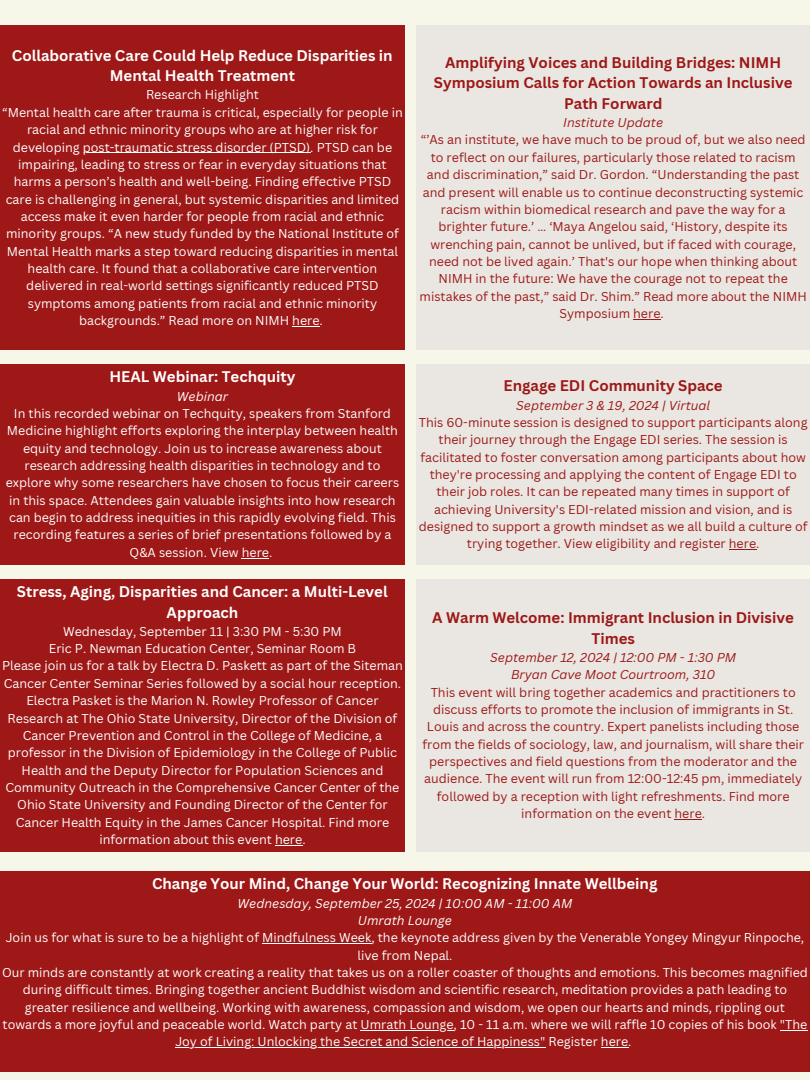
<style>
.page{position:relative;width:810px;height:1080px;background:#f6f6e9}
.page>*{position:absolute;margin:0;border:0;box-sizing:border-box;transform-origin:0 0}
.t1{font:700 15px/20.6px "Canva Sans";color:#fff;text-align:center}
.t2{font:700 15px/20.6px "Canva Sans";color:#9d1817;text-align:center}
.t3{font:12.5px/17.4px "Canva Sans";color:#fff;text-align:center}
.t4{font:12.5px/17.4px "Canva Sans";color:#9d1817;text-align:center}
.t5{font:italic 12.5px/17.4px "Canva Sans";color:#fff;text-align:center}
.s1{font-style:italic}
</style>
<div class="page">
<div style="left:0;top:25px;width:405px;height:325px;background:#9d1817"></div>
<hr style="left:83px;top:152px;width:227px;height:1px;background:#fff">
<svg style="left:292px;top:326px;width:28px;height:1px"></svg>
<div style="left:416px;top:25px;width:394px;height:325px;background:#eae7e2"></div>
<svg style="left:633px;top:319px;width:28px;height:1px"></svg>
<div style="left:0;top:364px;width:405px;height:200px;background:#9d1817"></div>
<svg style="left:242px;top:558px;width:27px;height:1px"></svg>
<div style="left:416px;top:579px;width:394px;height:272px;background:#eae7e2"></div>
<svg style="left:675px;top:819px;width:27px;height:1px"></svg>
<div style="left:0;top:579px;width:405px;height:272px;background:#9d1817"></div>
<svg style="left:275px;top:845px;width:27px;height:1px"></svg>
<div style="left:416px;top:364px;width:394px;height:200px;background:#eae7e2"></div>
<svg style="left:729px;top:549px;width:27px;height:1px"></svg>
<div style="left:0;top:871px;width:810px;height:200px;background:#9d1817"></div>
<hr style="left:262px;top:943px;width:109px;height:1px;background:#fff">
<hr style="left:361px;top:1030px;width:93px;height:1px;background:#fff">
<svg style="left:780px;top:1030px;width:27px;height:1px"></svg>
<hr style="left:175px;top:1047px;width:370px;height:1px;background:#fff">
<svg style="left:601px;top:1047px;width:27px;height:1px"></svg>
<h1 class="t1" style="left:12px;top:44px;width:382px">Collaborative Care Could Help Reduce Disparities in<br>Mental Health Treatment</h1>
<h1 class="t3" style="left:2px;top:86px;width:402px">Research Highlight<br>“Mental health care after trauma is critical, especially for people in racial and ethnic minority groups who are at higher risk for developing post-traumatic stress disorder (PTSD). PTSD can be</h1>
<h1 class="t3" style="left:6px;top:155px;width:395px">impairing, leading to stress or fear in everyday situations that harms a person’s health and well-being. Finding effective PTSD care is challenging in general, but systemic disparities and limited access make it even harder for people from racial and ethnic minority groups. “A new study funded by the National Institute of Mental Health marks a step toward reducing disparities in mental health care. It found that a collaborative care intervention delivered in real-world settings significantly reduced PTSD symptoms among patients from racial and ethnic minority backgrounds.” Read more on NIMH here.</h1>
<h1 class="t1" style="left:109px;top:366px;width:188px">HEAL Webinar: Techquity</h1>
<h1 class="t3" style="left:6px;top:387px;width:395px"><span class="s1">Webinar<br></span>In this recorded webinar on Techquity, speakers from Stanford Medicine highlight efforts exploring the interplay between health equity and technology. Join us to increase awareness about research addressing health disparities in technology and to explore why some researchers have chosen to focus their careers in this space. Attendees gain valuable insights into how research can begin to address inequities in this rapidly evolving field. This recording features a series of brief presentations followed by a Q&amp;A session. View here.</h1>
<h1 class="t1" style="left:17px;top:581px;width:372px">Stress, Aging, Disparities and Cancer: a Multi-Level<br>Approach</h1>
<h1 class="t3" style="left:2px;top:622px;width:402px">Wednesday, September 11 | 3:30 PM - 5:30 PM<br>Eric P. Newman Education Center, Seminar Room B<br>Please join us for a talk by Electra D. Paskett as part of the Siteman Cancer Center Seminar Series followed by a social hour reception.<br>Electra Pasket is the Marion N. Rowley Professor of Cancer Research at The Ohio State University, Director of the Division of Cancer Prevention and Control in the College of Medicine, a professor in the Division of Epidemiology in the College of Public Health and the Deputy Director for Population Sciences and Community Outreach in the Comprehensive Cancer Center of the Ohio State University and Founding Director of the Center for Cancer Health Equity in the James Cancer Hospital. Find more information about this event here.</h1>
<h1 class="t2" style="left:434px;top:51px;width:360px">Amplifying Voices and Building Bridges: NIMH<br>Symposium Calls for Action Towards an Inclusive<br>Path Forward</h1>
<h1 class="t4" style="left:420px;top:114px;width:389px"><span class="s1">Institute Update<br></span>“’As an institute, we have much to be proud of, but we also need to reflect on our failures, particularly those related to racism and discrimination,” said Dr. Gordon. “Understanding the past and present will enable us to continue deconstructing systemic racism within biomedical research and pave the way for a brighter future.’ … ‘Maya Angelou said, ‘History, despite its wrenching pain, cannot be unlived, but if faced with courage, need not be lived again.’ That's our hope when thinking about NIMH in the future: We have the courage not to repeat the mistakes of the past,” said Dr. Shim.” Read more about the NIMH Symposium here.</h1>
<h1 class="t2" style="left:504px;top:375px;width:221px">Engage EDI Community Space</h1>
<h1 class="t4" style="left:419px;top:396px;width:390px"><span class="s1">September 3 &amp; 19, 2024 | Virtual<br></span>This 60-minute session is designed to support participants along their journey through the Engage EDI series. The session is facilitated to foster conversation among participants about how they're processing and applying the content of Engage EDI to their job roles. It can be repeated many times in support of achieving University's EDI-related mission and vision, and is designed to support a growth mindset as we all build a culture of trying together. View eligibility and register here.</h1>
<h1 class="t2" style="left:432px;top:607px;width:363px">A Warm Welcome: Immigrant Inclusion in Divisive<br>Times</h1>
<h1 class="t4" style="left:422px;top:649px;width:383px"><span class="s1">September 12, 2024 | 12:00 PM - 1:30 PM<br>Bryan Cave Moot Courtroom, 310<br></span>This event will bring together academics and practitioners to discuss efforts to promote the inclusion of immigrants in St.<br>Louis and across the country. Expert panelists including those from the fields of sociology, law, and journalism, will share their perspectives and field questions from the moderator and the audience. The event will run from 12:00-12:45 pm, immediately followed by a reception with light refreshments. Find more information on the event here.</h1>
<p class="t1" style="left:152px;top:873px;width:507px">Change Your Mind, Change Your World: Recognizing Innate Wellbeing</p>
<p class="t5" style="left:238px;top:894px;width:336px">Wednesday, September 25, 2024 | 10:00 AM - 11:00 AM<br>Umrath Lounge</p>
<p class="t3" style="left:2px;top:929px;width:807px">Join us for what is sure to be a highlight of Mindfulness Week, the keynote address given by the Venerable Yongey Mingyur Rinpoche, live from Nepal.<br>Our minds are constantly at work creating a reality that takes us on a roller coaster of thoughts and emotions. This becomes magnified during difficult times. Bringing together ancient Buddhist wisdom and scientific research, meditation provides a path leading to greater resilience and wellbeing. Working with awareness, compassion and wisdom, we open our hearts and minds, rippling out towards a more joyful and peaceable world. Watch party at Umrath Lounge, 10 - 11 a.m. where we will raffle 10 copies of his book "The Joy of Living: Unlocking the Secret and Science of Happiness" Register here.</p>
</div>
